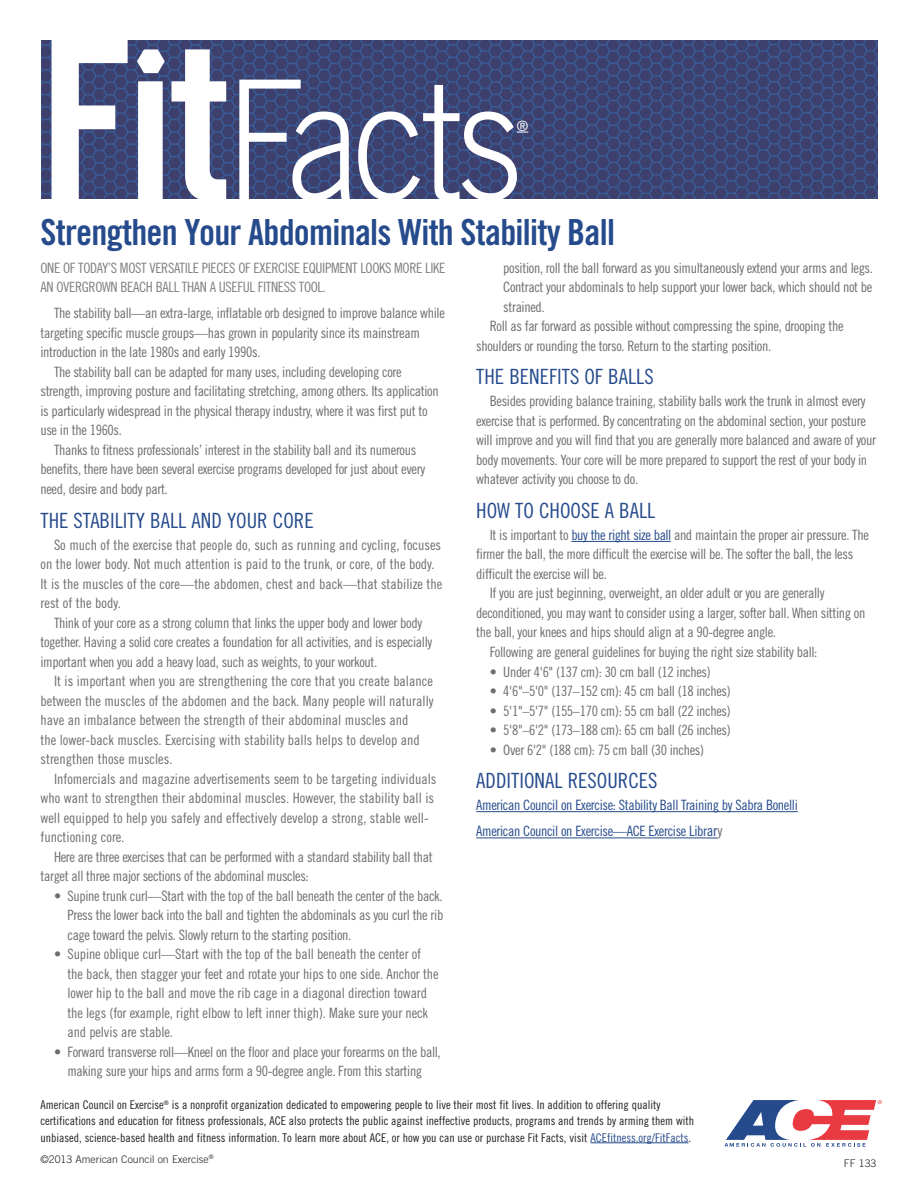
<style>
.page{position:relative;width:918px;height:1188px;background:#fff}
.page>*{position:absolute;margin:0;border:0;box-sizing:border-box;transform-origin:0 0}
.New_head{font:36px "Trade Gothic Bold Cond Twenty";letter-spacing:-.02em;color:#264b8c}
.New_subhead{font:21px "Trade Gothic Cond Eighteen";color:#264b8c}
._10_pt_body{font:14.25px/19.5px "Trade Gothic Cond Eighteen";letter-spacing:-.025em;color:#6c6d70}
._10_pt_body-2{font:14.25px/19.5px "Trade Gothic Cond Eighteen";color:#6c6d70}
.Lead_in{font:14.25px/19.5px "Trade Gothic Cond Eighteen";letter-spacing:-.025em;color:#808083}
._10_pt_body-3{font:14.25px "Trade Gothic Cond Eighteen";letter-spacing:-.025em;color:#264b8c}
.t1{font:14.25px "Trade Gothic Cond Eighteen";color:#fff}
.t2{font:12px/16.5px "Trade Gothic Cond Eighteen";color:#231f20}
.t3{font:300 10.5px "Trade Gothic";color:#231f20}
.s1{color:#264b8c}
.s2{font-size:15px}
.s3{font-size:15px;color:#6c6d70}
</style>
<div class="page">
<img style="left:41px;top:41px;width:837px;height:157px">
<hr style="left:591px;top:1143px;width:98px;height:1px;background:#264b8c">
<svg style="left:725px;top:1100px;width:157px;height:47px"></svg>
<svg style="left:52px;top:40px;width:465px;height:159px"></svg>
<hr style="left:571px;top:541px;width:100px;height:1px;background:#264b8c">
<hr style="left:476px;top:811px;width:322px;height:1px;background:#264b8c">
<hr style="left:476px;top:838px;width:231px;height:1px;background:#264b8c">
<p class="t1" style="left:517px;top:117px;width:13px">®</p>
<p class="New_head" style="left:40px;top:210px;width:576px">Strengthen Your Abdominals With Stability Ball</p>
<p class="_10_pt_body" style="left:503px;top:258px;width:371px;text-align:justify">position, roll the ball forward as you simultaneously extend your arms and legs.<br>Contract your abdominals to help support your lower back, which should not be strained.</p>
<p class="_10_pt_body" style="left:476px;top:316px;width:369px;text-indent:14px">Roll as far forward as possible without compressing the spine, drooping the shoulders or rounding the torso. Return to the starting position.</p>
<p class="New_subhead" style="left:476px;top:364px;width:179px">THE BENEFITS OF BALLS</p>
<p class="_10_pt_body" style="left:476px;top:391px;width:401px;text-indent:14px">Besides providing balance training, stability balls work the trunk in almost every exercise that is performed. By concentrating on the abdominal section, your posture will improve and you will find that you are generally more balanced and aware of your body movements. Your core will be more prepared to support the rest of your body in whatever activity you choose to do.</p>
<p class="New_subhead" style="left:476px;top:498px;width:181px">HOW TO CHOOSE A BALL</p>
<p class="_10_pt_body" style="left:476px;top:525px;width:394px;text-indent:14px">It is important to <span class="s1">buy the right size ball</span> and maintain the proper air pressure. The firmer the ball, the more difficult the exercise will be. The softer the ball, the less difficult the exercise will be.</p>
<p class="_10_pt_body" style="left:476px;top:584px;width:391px;text-indent:14px">If you are just beginning, overweight, an older adult or you are generally deconditioned, you may want to consider using a larger, softer ball. When sitting on the ball, your knees and hips should align at a 90-degree angle.</p>
<p class="_10_pt_body" style="left:490px;top:642px;width:329px">Following are general guidelines for buying the right size stability ball:</p>
<p class="_10_pt_body" style="left:490px;top:662px;width:223px">• Under 4'6" (137 cm): 30 cm ball (12 inches)</p>
<p class="_10_pt_body" style="left:490px;top:681px;width:242px">• 4'6"–5'0" (137–152 cm): 45 cm ball (18 inches)</p>
<p class="_10_pt_body" style="left:490px;top:701px;width:242px">• 5'1"–5'7" (155–170 cm): 55 cm ball (22 inches)</p>
<p class="_10_pt_body" style="left:490px;top:720px;width:242px">• 5'8"–6'2" (173–188 cm): 65 cm ball (26 inches)</p>
<p class="_10_pt_body" style="left:490px;top:740px;width:216px">• Over 6'2" (188 cm): 75 cm ball (30 inches)</p>
<p class="New_subhead" style="left:476px;top:768px;width:183px">ADDITIONAL RESOURCES</p>
<p class="_10_pt_body-3" style="left:476px;top:797px;width:323px">American Council on Exercise: Stability Ball Training by Sabra Bonelli</p>
<p class="_10_pt_body-3" style="left:476px;top:823px;width:248px">American Council on Exercise—ACE Exercise Libr<span class="s2">ar</span><span class="s3">y</span></p>
<p class="Lead_in" style="left:40px;top:258px;width:407px">ONE OF TODAY’S MOST VERSATILE PIECES OF EXERCISE EQUIPMENT LOOKS MORE LIKE<br>AN OVERGROWN BEACH BALL THAN A USEFUL FITNESS TOOL.</p>
<p class="_10_pt_body" style="left:40px;top:303px;width:406px;text-indent:14px">The stability ball—an extra-large, inflatable orb designed to improve balance while targeting specific muscle groups—has grown in popularity since its mainstream introduction in the late 1980s and early 1990s.</p>
<p class="_10_pt_body" style="left:40px;top:362px;width:400px;text-indent:14px">The stability ball can be adapted for many uses, including developing core strength, improving posture and facilitating stretching, among others. Its application is particularly widespread in the physical therapy industry, where it was first put to use in the 1960s.</p>
<p class="_10_pt_body" style="left:40px;top:440px;width:386px;text-indent:14px">Thanks to fitness professionals’ interest in the stability ball and its numerous benefits, there have been several exercise programs developed for just about every need, desire and body part.</p>
<p class="New_subhead" style="left:40px;top:508px;width:275px">THE STABILITY BALL AND YOUR CORE</p>
<p class="_10_pt_body-2" style="left:40px;top:535px;width:403px;text-indent:14px">So much of the exercise that people do, such as running and cycling, focuses on the lower body. Not much attention is paid to the trunk, or core, of the body.<br>It is the muscles of the core—the abdomen, chest and back—that stabilize the rest of the body.</p>
<p class="_10_pt_body" style="left:40px;top:613px;width:393px;text-indent:14px">Think of your core as a strong column that links the upper body and lower body together. Having a solid core creates a foundation for all activities, and is especially important when you add a heavy load, such as weights, to your workout.</p>
<p class="_10_pt_body-2" style="left:40px;top:671px;width:395px;text-indent:14px">It is important when you are strengthening the core that you create balance between the muscles of the abdomen and the back. Many people will naturally have an imbalance between the strength of their abdominal muscles and<br>the lower-back muscles. Exercising with stability balls helps to develop and strengthen those muscles.</p>
<p class="_10_pt_body-2" style="left:40px;top:769px;width:397px;text-indent:14px">Infomercials and magazine advertisements seem to be targeting individuals who want to strengthen their abdominal muscles. However, the stability ball is well equipped to help you safely and effectively develop a strong, stable well&shy;functioning core.</p>
<p class="_10_pt_body" style="left:40px;top:847px;width:394px;text-indent:14px">Here are three exercises that can be performed with a standard stability ball that target all three major sections of the abdominal muscles:</p>
<p class="_10_pt_body" style="left:68px;top:886px;width:377px;text-align:justify;text-indent:-14px">• Supine trunk curl—Start with the top of the ball beneath the center of the back.<br>Press the lower back into the ball and tighten the abdominals as you curl the rib cage toward the pelvis. Slowly return to the starting position.</p>
<p class="_10_pt_body" style="left:68px;top:944px;width:373px;text-indent:-14px">• Supine oblique curl—Start with the top of the ball beneath the center of the back, then stagger your feet and rotate your hips to one side. Anchor the lower hip to the ball and move the rib cage in a diagonal direction toward the legs (for example, right elbow to left inner thigh). Make sure your neck and pelvis are stable.</p>
<p class="_10_pt_body" style="left:54px;top:1042px;width:388px;text-align:center">• Forward transverse roll—Kneel on the floor and place your forearms on the ball, making sure your hips and arms form a 90-degree angle. From this starting</p>
<p class="t2" style="left:40px;top:1096px;width:655px">American Council on Exercise<sup>®</sup> is a nonprofit organization dedicated to empowering people to live their most fit lives. In addition to offering quality certifications and education for fitness professionals, ACE also protects the public against ineffective products, programs and trends by arming them with unbiased, science-based health and fitness information. To learn more about ACE, or how you can use or purchase Fit Facts, visit <span class="s1">ACEfitness.org/FitFacts</span>.</p>
<p class="t3" style="left:40px;top:1153px;width:175px">©2013 American Council on Exercise<sup>®</sup></p>
<p class="t3" style="left:844px;top:1157px;width:34px">FF 133</p>
</div>
